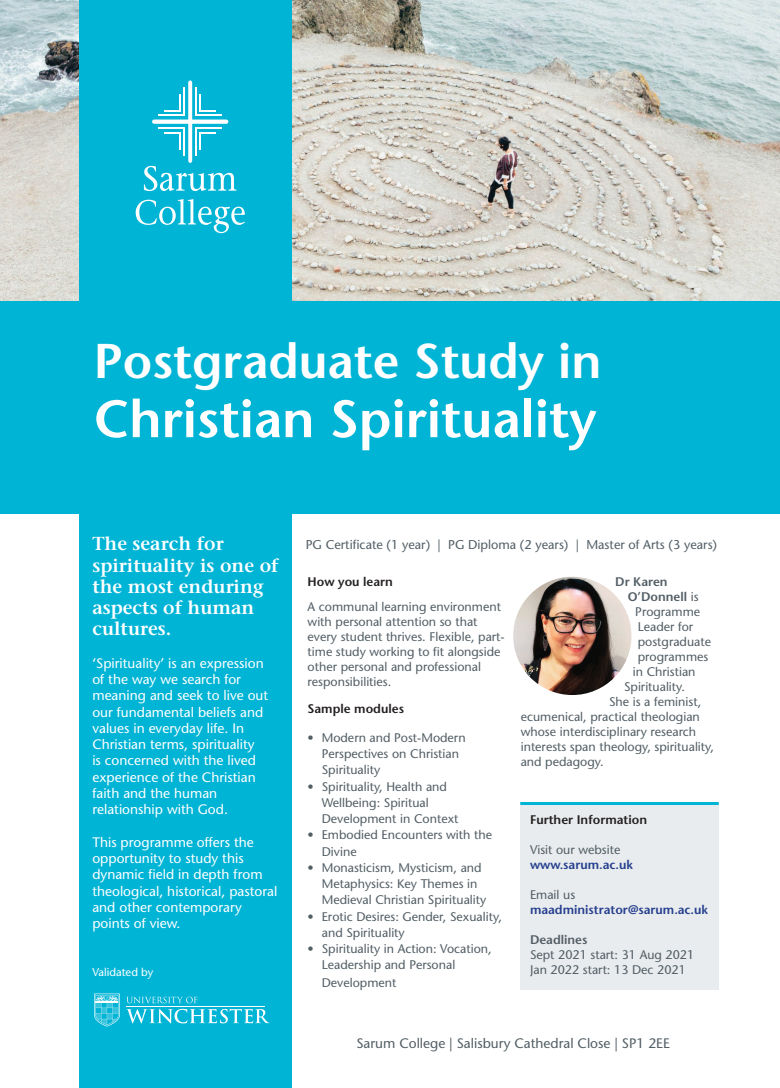
<style>
.page{position:relative;width:780px;height:1088px;background:#fff}
.page>*{position:absolute;margin:0;border:0;box-sizing:border-box;transform-origin:0 0}
.t1{font:600 52.5px "Stone Sans Std";color:#fff}
.t2{font:600 48.75px "Stone Sans Std";color:#fff}
.t3{font:600 18.75px/21.2px "Stone Serif Std";color:#fff}
.t4{font:500 13.75px/16.2px "Stone Sans Std";color:#fff}
.t5{font:500 13.75px "Stone Sans Std";color:#525e65}
.t6{font:500 12.75px "Stone Sans Std";color:#525e65}
.t7{font:500 12.5px/16.2px "Stone Sans Std";color:#525e65}
.t8{font:600 12.5px "Stone Sans Std";color:#231f20}
.t9{font:600 12.5px "Stone Sans Std";color:#253f8e}
.t10{font:600 12.5px "Stone Sans Std";color:#525e65}
.t11{font:500 11.25px "Stone Sans Std";color:#fff}
.s1{font-weight:500}
</style>
<div class="page">
<img style="left:0;top:0;width:780px;height:301px">
<div style="left:80px;top:0;width:212px;height:1088px;background:#00b4d6"></div>
<hr style="left:520px;top:802px;width:198px;height:3px;background:#00b4d6">
<div style="left:520px;top:805px;width:198px;height:185px;background:#e9ecee"></div>
<div style="left:0;top:301px;width:780px;height:212px;background:#00b4d6"></div>
<svg style="left:136px;top:199px;width:109px;height:34px"></svg>
<svg style="left:144px;top:166px;width:92px;height:25px"></svg>
<svg style="left:195px;top:87px;width:27px;height:29px"></svg>
<svg style="left:158px;top:87px;width:27px;height:29px"></svg>
<hr style="left:158px;top:127px;width:27px;height:2px;background:#fff">
<svg style="left:165px;top:129px;width:20px;height:27px"></svg>
<hr style="left:195px;top:127px;width:27px;height:2px;background:#fff">
<svg style="left:195px;top:129px;width:20px;height:27px"></svg>
<svg style="left:188px;top:80px;width:4px;height:83px"></svg>
<svg style="left:152px;top:120px;width:76px;height:4px"></svg>
<img style="left:513px;top:577px;width:118px;height:118px;border-radius:59px">
<svg style="left:127px;top:997px;width:70px;height:6px"></svg>
<hr style="left:126px;top:1006px;width:139px;height:1px;background:#fff">
<svg style="left:126px;top:1009px;width:144px;height:14px"></svg>
<svg style="left:94px;top:993px;width:26px;height:33px"></svg>
<h2 class="t2" style="left:94px;top:332px;width:509px">Postgraduate Study in</h2>
<h1 class="t1" style="left:94px;top:387px;width:504px">Christian Spirituality</h1>
<h3 class="t3" style="left:92px;top:533px;width:188px">The search for spirituality is one of the most enduring aspects of human cultures.</h3>
<p class="t4" style="left:92px;top:655px;width:177px">‘Spirituality’ is an expression of the way we search for meaning and seek to live out our fundamental beliefs and values in everyday life. In<br>Christian terms, spirituality<br>is concerned with the lived experience of the Christian faith and the human relationship with God.</p>
<p class="t4" style="left:92px;top:834px;width:186px">This programme offers the opportunity to study this dynamic field in depth from theological, historical, pastoral and other contemporary points of view.</p>
<p class="t11" style="left:92px;top:965px;width:63px">Validated by</p>
<p class="t6" style="left:306px;top:537px;width:413px">PG Certificate (1 year) | PG Diploma (2 years) | Master of Arts (3 years)</p>
<p class="t8" style="left:307px;top:574px;width:87px">How you learn</p>
<p class="t7" style="left:307px;top:599px;width:199px;line-height:15px">A communal learning environment with personal attention so that every student thrives. Flexible, part&shy;time study working to fit alongside other personal and professional responsibilities.</p>
<p class="t8" style="left:307px;top:701px;width:98px">Sample modules</p>
<p class="t7" style="left:322px;top:729px;width:145px;text-indent:-14px">• Modern and Post-Modern<br>Perspectives on Christian<br>Spirituality</p>
<p class="t7" style="left:322px;top:778px;width:138px;text-indent:-14px">• Spirituality, Health and<br>Wellbeing: Spiritual<br>Development in Context</p>
<p class="t7" style="left:322px;top:827px;width:172px;text-indent:-14px">• Embodied Encounters with the<br>Divine</p>
<p class="t7" style="left:322px;top:859px;width:166px;text-indent:-14px">• Monasticism, Mysticism, and<br>Metaphysics: Key Themes in<br>Medieval Christian Spirituality</p>
<p class="t7" style="left:322px;top:908px;width:182px;text-indent:-14px">• Erotic Desires: Gender, Sexuality, and Spirituality</p>
<p class="t7" style="left:322px;top:941px;width:171px;text-indent:-14px">• Spirituality in Action: Vocation,<br>Leadership and Personal</p>
<p class="t7" style="left:322px;top:974px;width:76px">Development</p>
<p class="t10" style="left:615px;top:574px;width:54px">Dr Karen</p>
<p class="t10" style="left:627px;top:589px;width:72px">O’Donnell <span class="s1">is</span></p>
<p class="t7" style="left:635px;top:603px;width:66px">Programme</p>
<p class="t7" style="left:637px;top:618px;width:57px">Leader for</p>
<p class="t7" style="left:637px;top:633px;width:75px">postgraduate</p>
<p class="t7" style="left:637px;top:648px;width:72px">programmes</p>
<p class="t7" style="left:632px;top:663px;width:64px">in Christian</p>
<p class="t7" style="left:624px;top:678px;width:63px">Spirituality.</p>
<p class="t7" style="left:609px;top:693px;width:94px">She is a feminist,</p>
<p class="t7" style="left:520px;top:708px;width:181px">ecumenical, practical theologian</p>
<p class="t7" style="left:520px;top:723px;width:177px">whose interdisciplinary research</p>
<p class="t7" style="left:520px;top:738px;width:195px">interests span theology, spirituality,</p>
<p class="t7" style="left:520px;top:753px;width:84px">and pedagogy.</p>
<p class="t8" style="left:530px;top:812px;width:118px">Further Information</p>
<p class="t7" style="left:530px;top:842px;width:92px">Visit our website</p>
<p class="t9" style="left:530px;top:857px;width:104px">www.sarum.ac.uk</p>
<p class="t7" style="left:530px;top:887px;width:47px">Email us</p>
<p class="t9" style="left:530px;top:902px;width:179px">maadministrator@sarum.ac.uk</p>
<p class="t10" style="left:530px;top:932px;width:59px">Deadlines</p>
<p class="t7" style="left:530px;top:947px;width:166px;line-height:15px">Sept 2021 start: 31 Aug 2021<br>Jan 2022 start: 13 Dec 2021</p>
<p class="t5" style="left:356px;top:1035px;width:315px">Sarum College | Salisbury Cathedral Close | SP1 2EE</p>
</div>
